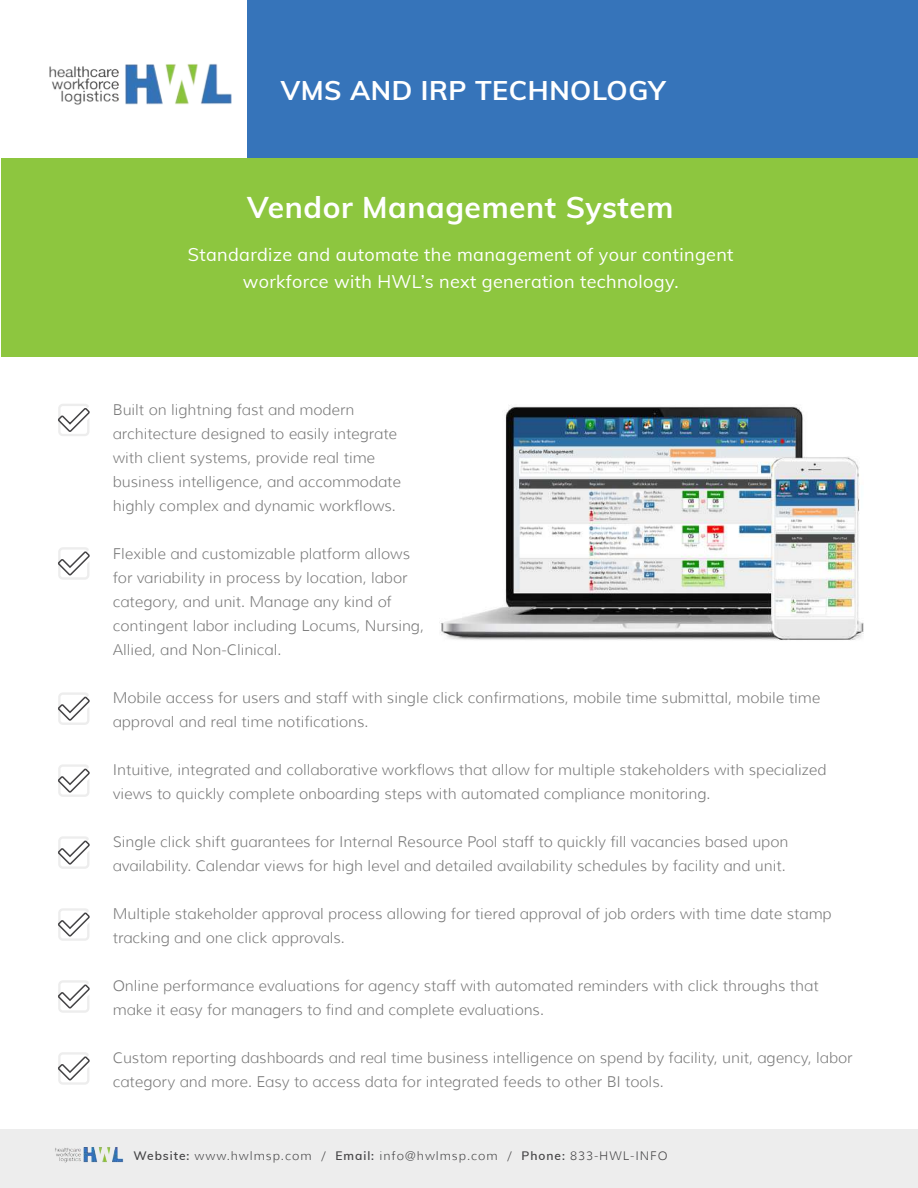
<style>
.page{position:relative;width:918px;height:1188px;background:#fff}
.page>*{position:absolute;margin:0;border:0;box-sizing:border-box;transform-origin:0 0}
.t1{font:700 30px "Muli";letter-spacing:.02em;color:#fff}
.t2{font:700 27px "Muli";letter-spacing:.02em;color:#fff}
.t3{font:18px/27px "Muli";letter-spacing:.02em;color:#fff;text-align:center}
.t4{font:300 15px/24px "Muli";color:#787878}
.t5{font:300 12px "Muli";letter-spacing:.08em;color:#444345}
.s1{font-weight:600}
</style>
<div class="page">
<svg style="left:58px;top:404px;width:32px;height:32px"></svg>
<svg style="left:58px;top:547px;width:32px;height:33px"></svg>
<svg style="left:58px;top:692px;width:32px;height:33px"></svg>
<svg style="left:58px;top:764px;width:32px;height:33px"></svg>
<svg style="left:58px;top:836px;width:32px;height:33px"></svg>
<svg style="left:58px;top:908px;width:32px;height:33px"></svg>
<svg style="left:58px;top:980px;width:32px;height:33px"></svg>
<svg style="left:58px;top:1052px;width:32px;height:33px"></svg>
<div style="left:0;top:1129px;width:918px;height:59px;background:#ededed"></div>
<img style="left:55px;top:1147px;width:69px;height:16px">
<svg style="left:1px;top:0;width:253px;height:161px"></svg>
<img style="left:37px;top:57px;width:208px;height:55px">
<div style="left:248px;top:0;width:670px;height:158px;background:#3674ba"></div>
<div style="left:2px;top:159px;width:916px;height:198px;background:#8dc63f"></div>
<img style="left:440px;top:404px;width:424px;height:236px">
<h2 class="t2" style="left:281px;top:71px;width:386px">VMS AND IRP TECHNOLOGY</h2>
<h1 class="t1" style="left:247px;top:185px;width:428px">Vendor Management System</h1>
<p class="t3" style="left:188px;top:240px;width:547px">Standardize and automate the management of your contingent workforce with HWL’s next generation technology.</p>
<p class="t4" style="left:113px;top:397px;width:290px">Built on lightning fast and modern architecture designed to easily integrate with client systems, provide real time business intelligence, and accommodate highly complex and dynamic workflows.</p>
<p class="t4" style="left:113px;top:541px;width:313px">Flexible and customizable platform allows for variability in process by location, labor category, and unit. Manage any kind of contingent labor including Locums, Nursing, Allied, and Non-Clinical.</p>
<p class="t4" style="left:113px;top:685px;width:709px">Mobile access for users and staff with single click confirmations, mobile time submittal, mobile time approval and real time notifications.</p>
<p class="t4" style="left:113px;top:757px;width:715px">Intuitive, integrated and collaborative workflows that allow for multiple stakeholders with specialized views to quickly complete onboarding steps with automated compliance monitoring.</p>
<p class="t4" style="left:113px;top:829px;width:677px">Single click shift guarantees for Internal Resource Pool staff to quickly fill vacancies based upon availability. Calendar views for high level and detailed availability schedules by facility and unit.</p>
<p class="t4" style="left:113px;top:901px;width:720px">Multiple stakeholder approval process allowing for tiered approval of job orders with time date stamp tracking and one click approvals.</p>
<p class="t4" style="left:113px;top:973px;width:707px">Online performance evaluations for agency staff with automated reminders with click throughs that make it easy for managers to find and complete evaluations.</p>
<p class="t4" style="left:113px;top:1045px;width:741px">Custom reporting dashboards and real time business intelligence on spend by facility, unit, agency, labor category and more. Easy to access data for integrated feeds to other BI tools.</p>
<p class="t5" style="left:134px;top:1149px;width:535px"><span class="s1">Website:</span> www.hwlmsp.com / <span class="s1">Email:</span> info@hwlmsp.com / <span class="s1">Phone:</span> 833-HWL-INFO</p>
</div>
